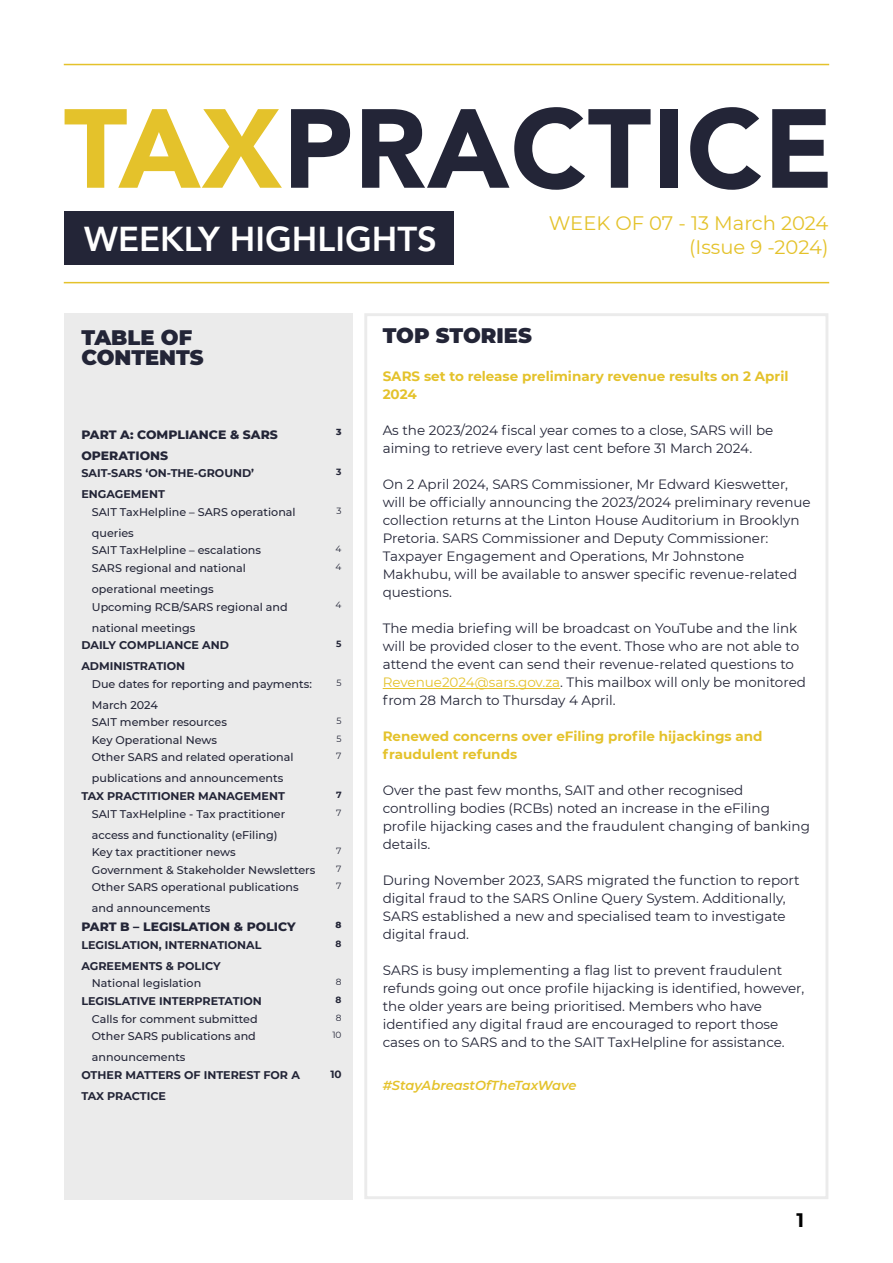
<style>
.page{position:relative;width:893px;height:1263px;background:#fff}
.page>*{position:absolute;margin:0;border:0;box-sizing:border-box;transform-origin:0 0}
.t1{font:900 111px "Avenir";letter-spacing:.01em;color:#232537}
.t2{font:800 34.5px "Avenir";color:#fff}
.t3{font:900 21px/20.2px "Montserrat";color:#232537}
.t4{font:19.5px/23.4px "Montserrat";color:#e4c22b;text-align:right}
.t5{font:700 19.5px "Montserrat";color:#000}
.t6{font:13.5px/18px "Montserrat";color:#232537}
.t7{font:700 13.5px/18px "Montserrat";color:#e4c22b}
.t8{font:italic 600 13.05px "Montserrat";color:#e4c22b}
.t9{font:800 12.45px/21px "Montserrat";color:#232537}
.t10{font:500 11.1px/21px "Montserrat";color:#232537}
.t11{font:700 11.1px/21px "Montserrat";color:#232537}
.t12{font:700 10.5px "Montserrat";color:#232537}
.t13{font:9px "Montserrat";color:#232537}
.t14{font:700 9px "Montserrat";color:#232537}
.t15{font:800 9px "Montserrat";color:#232537}
.s1{color:#e4c22b}
</style>
<div class="page">
<div style="left:65px;top:313px;width:288px;height:886px;background:#ebebeb"></div>
<div style="left:65px;top:211px;width:389px;height:54px;background:#232537"></div>
<hr style="left:64px;top:64px;width:765px;height:1px;background:#e4c22b">
<hr style="left:64px;top:282px;width:765px;height:1px;background:#e4c22b">
<hr style="left:383px;top:688px;width:177px;height:1px;background:#e4c22b">
<h1 class="t1" style="left:64px;top:54px;width:771px"><span class="s1">TAX</span>PRACTICE</h1>
<h3 class="t4" style="left:549px;top:211px;width:281px">WEEK OF 07 - 13 March 2024 (Issue 9 -2024)</h3>
<h2 class="t2" style="left:84px;top:212px;width:354px">WEEKLY HIGHLIGHTS</h2>
<h3 class="t3" style="left:81px;top:326px;width:124px">TABLE OF<br>CONTENTS</h3>
<p class="t9" style="left:81px;top:423px;width:198px">PART A: COMPLIANCE &amp; SARS<br>OPERATIONS</p>
<p class="t15" style="left:336px;top:425px;width:7px">3</p>
<p class="t11" style="left:81px;top:462px;width:174px">SAIT-SARS ‘ON-THE-GROUND’<br>ENGAGEMENT</p>
<p class="t14" style="left:336px;top:465px;width:7px">3</p>
<p class="t10" style="left:92px;top:501px;width:205px">SAIT TaxHelpline – SARS operational queries</p>
<p class="t13" style="left:336px;top:504px;width:7px">3</p>
<p class="t10" style="left:92px;top:539px;width:171px">SAIT TaxHelpline – escalations</p>
<p class="t13" style="left:336px;top:543px;width:7px">4</p>
<p class="t10" style="left:92px;top:557px;width:155px">SARS regional and national operational meetings</p>
<p class="t13" style="left:336px;top:560px;width:7px">4</p>
<p class="t10" style="left:92px;top:596px;width:197px">Upcoming RCB/SARS regional and national meetings</p>
<p class="t13" style="left:336px;top:599px;width:7px">4</p>
<p class="t11" style="left:81px;top:634px;width:149px">DAILY COMPLIANCE AND<br>ADMINISTRATION</p>
<p class="t14" style="left:336px;top:637px;width:7px">5</p>
<p class="t10" style="left:92px;top:673px;width:222px">Due dates for reporting and payments:<br>March 2024</p>
<p class="t13" style="left:336px;top:676px;width:7px">5</p>
<p class="t10" style="left:92px;top:711px;width:137px">SAIT member resources</p>
<p class="t13" style="left:336px;top:715px;width:7px">5</p>
<p class="t10" style="left:92px;top:729px;width:127px">Key Operational News</p>
<p class="t13" style="left:336px;top:732px;width:7px">5</p>
<p class="t10" style="left:92px;top:747px;width:203px">Other SARS and related operational publications and announcements</p>
<p class="t13" style="left:336px;top:750px;width:7px">7</p>
<p class="t11" style="left:81px;top:785px;width:205px">TAX PRACTITIONER MANAGEMENT</p>
<p class="t14" style="left:336px;top:788px;width:7px">7</p>
<p class="t10" style="left:92px;top:803px;width:195px">SAIT TaxHelpline - Tax practitioner access and functionality (eFiling)</p>
<p class="t13" style="left:336px;top:806px;width:7px">7</p>
<p class="t10" style="left:92px;top:841px;width:145px">Key tax practitioner news</p>
<p class="t13" style="left:336px;top:845px;width:7px">7</p>
<p class="t10" style="left:92px;top:859px;width:225px">Government &amp; Stakeholder Newsletters</p>
<p class="t13" style="left:336px;top:862px;width:7px">7</p>
<p class="t10" style="left:92px;top:876px;width:208px">Other SARS operational publications and announcements</p>
<p class="t13" style="left:336px;top:880px;width:7px">7</p>
<p class="t9" style="left:81px;top:916px;width:216px">PART B – LEGISLATION &amp; POLICY</p>
<p class="t15" style="left:336px;top:918px;width:8px">8</p>
<p class="t11" style="left:81px;top:934px;width:182px">LEGISLATION, INTERNATIONAL<br>AGREEMENTS &amp; POLICY</p>
<p class="t14" style="left:336px;top:937px;width:7px">8</p>
<p class="t10" style="left:92px;top:972px;width:111px">National legislation</p>
<p class="t13" style="left:336px;top:976px;width:7px">8</p>
<p class="t11" style="left:81px;top:990px;width:182px">LEGISLATIVE INTERPRETATION</p>
<p class="t14" style="left:336px;top:993px;width:7px">8</p>
<p class="t10" style="left:92px;top:1008px;width:167px">Calls for comment submitted</p>
<p class="t13" style="left:336px;top:1011px;width:7px">8</p>
<p class="t10" style="left:92px;top:1025px;width:165px">Other SARS publications and announcements</p>
<p class="t13" style="left:332px;top:1029px;width:11px">10</p>
<p class="t11" style="left:81px;top:1064px;width:220px">OTHER MATTERS OF INTEREST FOR A<br>TAX PRACTICE</p>
<p class="t12" style="left:330px;top:1067px;width:13px">10</p>
<h3 class="t3" style="left:383px;top:324px;width:151px">TOP STORIES</h3>
<p class="t7" style="left:383px;top:367px;width:407px">SARS set to release preliminary revenue results on 2 April<br>2024</p>
<p class="t6" style="left:383px;top:421px;width:392px">As the 2023/2024 fiscal year comes to a close, SARS will be aiming to retrieve every last cent before 31 March 2024.</p>
<p class="t6" style="left:383px;top:475px;width:430px">On 2 April 2024, SARS Commissioner, Mr Edward Kieswetter, will be officially announcing the 2023/2024 preliminary revenue collection returns at the Linton House Auditorium in Brooklyn Pretoria. SARS Commissioner and Deputy Commissioner:<br>Taxpayer Engagement and Operations, Mr Johnstone Makhubu, will be available to answer specific revenue-related questions.</p>
<p class="t6" style="left:383px;top:619px;width:425px">The media briefing will be broadcast on YouTube and the link will be provided closer to the event. Those who are not able to attend the event can send their revenue-related questions to <span class="s1">Revenue2024@sars.gov.za</span>. This mailbox will only be monitored from 28 March to Thursday 4 April.</p>
<p class="t7" style="left:383px;top:727px;width:381px">Renewed concerns over eFiling profile hijackings and fraudulent refunds</p>
<p class="t6" style="left:383px;top:781px;width:429px">Over the past few months, SAIT and other recognised controlling bodies (RCBs) noted an increase in the eFiling profile hijacking cases and the fraudulent changing of banking details.</p>
<p class="t6" style="left:383px;top:871px;width:418px">During November 2023, SARS migrated the function to report digital fraud to the SARS Online Query System. Additionally, SARS established a new and specialised team to investigate digital fraud.</p>
<p class="t6" style="left:383px;top:961px;width:423px">SARS is busy implementing a flag list to prevent fraudulent refunds going out once profile hijacking is identified, however, the older years are being prioritised. Members who have identified any digital fraud are encouraged to report those cases on to SARS and to the SAIT TaxHelpline for assistance.</p>
<p class="t8" style="left:383px;top:1076px;width:195px">#StayAbreastOfTheTaxWave</p>
<h3 class="t5" style="left:796px;top:1206px;width:9px">1</h3>
</div>
